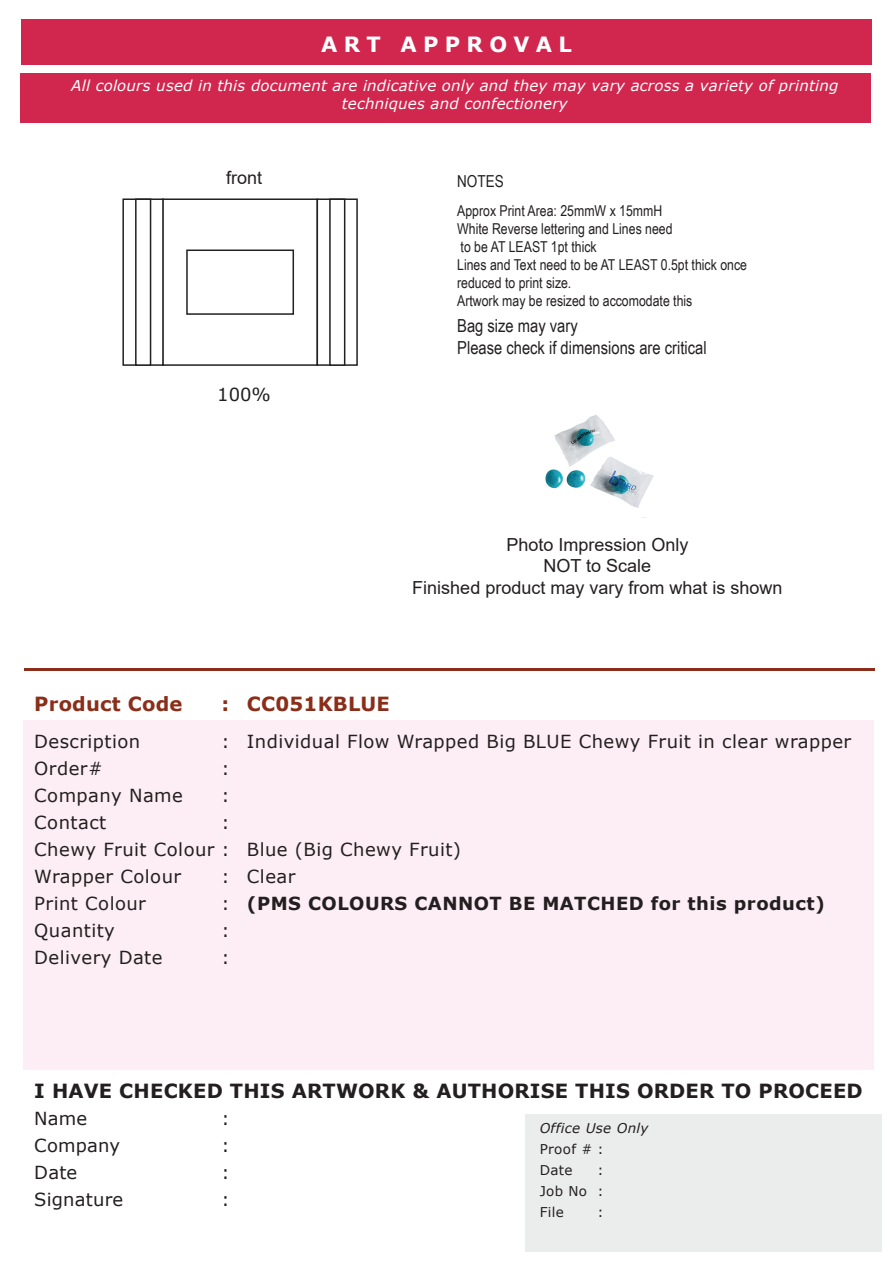
<style>
.page{position:relative;width:893px;height:1263px;background:#fff}
.page>*{position:absolute;margin:0;border:0;box-sizing:border-box;transform-origin:0 0}
.t1{font:700 21px "Verdana";letter-spacing:.3em;color:#fff}
.t2{font:700 19.5px "Verdana";letter-spacing:.01em;color:#231f20}
.t3{font:700 19.5px "Verdana";letter-spacing:.01em;color:#8a2e19}
.t4{font:18px/27px "Verdana";letter-spacing:.025em;color:#231f20}
.t5{font:18px/21.6px "Arial";color:#231f20;text-align:center}
.t6{font:18px/21.6px "Arial Narrow";color:#231f20}
.t7{font:700 18px "Verdana";letter-spacing:.025em;color:#231f20}
.t8{font:16.5px "Arial Narrow";color:#231f20}
.t9{font:15px/18px "Arial Narrow";color:#231f20}
.t10{font:italic 15px/18px "Verdana";letter-spacing:.01em;color:#fff;text-align:center}
.t11{font:13.5px/21px "Verdana";letter-spacing:.025em;color:#231f20}
.t12{font:italic 13.5px "Verdana";letter-spacing:.025em;color:#231f20}
.s1{font-weight:400}
</style>
<div class="page">
<div style="left:23px;top:720px;width:851px;height:350px;background:#fceef4"></div>
<div style="left:526px;top:1113px;width:356px;height:138px;background:#ebecec"></div>
<div style="left:162px;top:198px;width:156px;height:168px;background:#fff;border:2px solid #231f20"></div>
<div style="left:122px;top:198px;width:42px;height:168px;background:#fff;border:2px solid #231f20"></div>
<div style="left:135px;top:198px;width:16px;height:168px;background:#fff;border:2px solid #231f20"></div>
<div style="left:317px;top:198px;width:41px;height:168px;background:#fff;border:2px solid #231f20"></div>
<div style="left:329px;top:198px;width:16px;height:168px;background:#fff;border:2px solid #231f20"></div>
<div style="left:186px;top:249px;width:108px;height:66px;border:2px solid #231f20"></div>
<img style="left:545px;top:415px;width:109px;height:103px">
<hr style="left:24px;top:669px;width:851px;height:2px;background:#8a2e19">
<div style="left:21px;top:19px;width:851px;height:45px;background:#d1264e"></div>
<div style="left:20px;top:73px;width:850px;height:50px;background:#d1264e"></div>
<p class="t1" style="left:321px;top:30px;width:252px">ART APPROVAL</p>
<p class="t10" style="left:71px;top:76px;width:769px">All colours used in this document are indicative only and they may vary across a variety of printing techniques and confectionery</p>
<p class="t5" style="left:226px;top:167px;width:38px">front</p>
<p class="t4" style="left:217px;top:381px;width:55px">100%</p>
<p class="t8" style="left:457px;top:169px;width:48px">NOTES</p>
<p class="t9" style="left:457px;top:201px;width:291px">Approx Print Area: 25mmW x 15mmH<br>White Reverse lettering and Lines need<br>to be AT LEAST 1pt thick<br>Lines and Text need to be AT LEAST 0.5pt thick once reduced to print size.<br>Artwork may be resized to accomodate this</p>
<p class="t6" style="left:457px;top:315px;width:251px">Bag size may vary<br>Please check if dimensions are critical</p>
<p class="t5" style="left:412px;top:534px;width:372px">Photo Impression Only<br>NOT to Scale<br>Finished product may vary from what is shown</p>
<p class="t3" style="left:34px;top:690px;width:150px">Product Code</p>
<p class="t3" style="left:221px;top:690px;width:170px">: CC051KBLUE</p>
<p class="t4" style="left:34px;top:728px;width:108px">Description</p>
<p class="t4" style="left:221px;top:728px;width:631px">: Individual Flow Wrapped Big BLUE Chewy Fruit in clear wrapper</p>
<p class="t4" style="left:34px;top:755px;width:70px">Order#</p>
<p class="t4" style="left:221px;top:755px;width:10px">:</p>
<p class="t4" style="left:34px;top:782px;width:150px">Company Name</p>
<p class="t4" style="left:221px;top:782px;width:10px">:</p>
<p class="t4" style="left:34px;top:809px;width:73px">Contact</p>
<p class="t4" style="left:34px;top:809px;width:428px;text-indent:187px">:<br>Chewy Fruit Colour : Blue (Big Chewy Fruit)<br>Wrapper Colour</p>
<p class="t4" style="left:221px;top:863px;width:76px">: Clear</p>
<p class="t4" style="left:34px;top:890px;width:113px">Print Colour</p>
<p class="t7" style="left:221px;top:891px;width:605px"><span class="s1">:</span> (PMS COLOURS CANNOT BE MATCHED for this product)</p>
<p class="t4" style="left:34px;top:917px;width:82px">Quantity</p>
<p class="t4" style="left:221px;top:917px;width:10px">:</p>
<p class="t4" style="left:34px;top:944px;width:130px">Delivery Date</p>
<p class="t4" style="left:221px;top:944px;width:10px">:</p>
<p class="t2" style="left:34px;top:1077px;width:830px">I HAVE CHECKED THIS ARTWORK &amp; AUTHORISE THIS ORDER TO PROCEED</p>
<p class="t4" style="left:34px;top:1105px;width:55px">Name</p>
<p class="t4" style="left:221px;top:1105px;width:10px">:</p>
<p class="t4" style="left:34px;top:1132px;width:87px">Company</p>
<p class="t4" style="left:221px;top:1132px;width:10px">:</p>
<p class="t4" style="left:34px;top:1159px;width:45px">Date</p>
<p class="t4" style="left:221px;top:1159px;width:10px">:</p>
<p class="t4" style="left:34px;top:1186px;width:91px">Signature</p>
<p class="t4" style="left:221px;top:1186px;width:10px">:</p>
<p class="t12" style="left:540px;top:1119px;width:110px">Office Use Only</p>
<p class="t11" style="left:540px;top:1139px;width:65px">Proof # :<br>Date</p>
<p class="t11" style="left:540px;top:1160px;width:65px;text-align:justify;text-indent:58px">:<br>Job No :<br>File</p>
<p class="t11" style="left:597px;top:1202px;width:8px">:</p>
</div>
